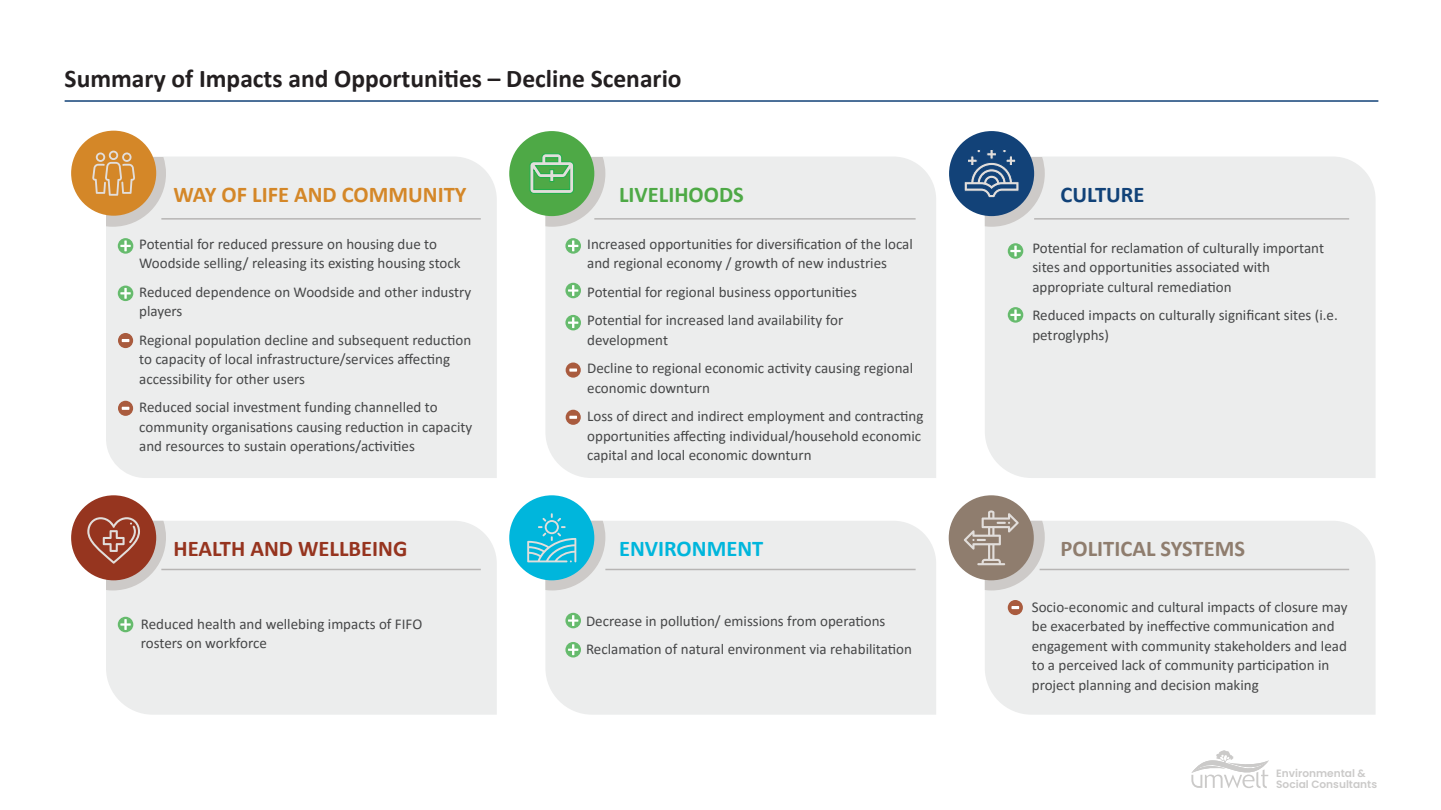
<style>
.page{position:relative;width:1441px;height:810px;background:#fff}
.page>*{position:absolute;margin:0;border:0;box-sizing:border-box;transform-origin:0 0}
.t1{font:700 25.5px "Calibri";color:#231f20}
.t2{font:700 22.5px "Calibri";color:#d48728}
.t3{font:700 22.5px "Calibri";color:#96341f}
.t4{font:700 22.5px "Calibri";color:#8f7d6e}
.t5{font:700 22.5px "Calibri";color:#4ea946}
.t6{font:700 22.5px "Calibri";color:#00b6dc}
.t7{font:700 22.5px "Calibri";color:#114278}
.t8{font:15px/19.5px "Calibri";color:#464748}
.t9{font:600 10.65px/10.9px "Poppins";color:#cbcac9}
</style>
<div class="page">
<div style="left:545px;top:521px;width:391px;height:194px;background:#eceded"></div>
<div style="left:106px;top:521px;width:391px;height:194px;background:#eceded"></div>
<div style="left:106px;top:157px;width:391px;height:321px;background:#eceded"></div>
<div style="left:985px;top:157px;width:390px;height:321px;background:#eceded"></div>
<div style="left:545px;top:157px;width:391px;height:321px;background:#eceded"></div>
<svg style="left:1191px;top:750px;width:77px;height:38px"></svg>
<hr style="left:65px;top:100px;width:1313px;height:2px;background:#114278">
<hr style="left:594px;top:218px;width:321px;height:2px;background:#b7b5b4">
<div style="left:565px;top:410px;width:15px;height:15px;background:#a95b3e;border-radius:50%"></div>
<svg style="left:569px;top:416px;width:8px;height:3px"></svg>
<svg style="left:565px;top:363px;width:15px;height:15px"></svg>
<svg style="left:569px;top:369px;width:8px;height:3px"></svg>
<div style="left:118px;top:401px;width:15px;height:15px;background:#a95b3e;border-radius:50%"></div>
<svg style="left:122px;top:407px;width:7px;height:3px"></svg>
<svg style="left:118px;top:333px;width:15px;height:15px"></svg>
<svg style="left:122px;top:339px;width:7px;height:3px"></svg>
<hr style="left:1034px;top:218px;width:314px;height:2px;background:#b7b5b4">
<svg style="left:1007px;top:243px;width:16px;height:16px"></svg>
<svg style="left:1010px;top:246px;width:10px;height:10px"></svg>
<svg style="left:1007px;top:307px;width:16px;height:16px"></svg>
<svg style="left:1010px;top:309px;width:10px;height:11px"></svg>
<svg style="left:565px;top:238px;width:16px;height:16px"></svg>
<svg style="left:568px;top:240px;width:10px;height:11px"></svg>
<svg style="left:118px;top:238px;width:15px;height:16px"></svg>
<svg style="left:120px;top:240px;width:11px;height:11px"></svg>
<div style="left:118px;top:286px;width:15px;height:15px;background:#66bb6d;border-radius:50%"></div>
<svg style="left:120px;top:288px;width:11px;height:11px"></svg>
<svg style="left:565px;top:283px;width:16px;height:15px"></svg>
<svg style="left:568px;top:285px;width:10px;height:11px"></svg>
<svg style="left:565px;top:315px;width:16px;height:15px"></svg>
<svg style="left:568px;top:317px;width:10px;height:11px"></svg>
<hr style="left:161px;top:218px;width:320px;height:2px;background:#b7b5b4">
<hr style="left:605px;top:569px;width:310px;height:1px;background:#b7b5b4">
<hr style="left:161px;top:569px;width:320px;height:1px;background:#b7b5b4">
<div style="left:71px;top:495px;width:85px;height:85px;background:#96351f;border-radius:50%"></div>
<svg style="left:87px;top:517px;width:79px;height:73px"></svg>
<div style="left:509px;top:495px;width:85px;height:85px;background:#00b6dc;border-radius:50%"></div>
<svg style="left:527px;top:513px;width:78px;height:77px"></svg>
<div style="left:985px;top:521px;width:390px;height:194px;background:#eceded"></div>
<div style="left:948px;top:131px;width:86px;height:85px;background:#124278;border-radius:50%"></div>
<svg style="left:963px;top:149px;width:81px;height:78px"></svg>
<div style="left:509px;top:131px;width:85px;height:85px;background:#4ea946;border-radius:50%"></div>
<svg style="left:528px;top:153px;width:77px;height:74px"></svg>
<div style="left:71px;top:131px;width:85px;height:85px;background:#d48728;border-radius:50%"></div>
<svg style="left:92px;top:151px;width:74px;height:76px"></svg>
<div style="left:948px;top:495px;width:85px;height:85px;background:#8f7d6e;border-radius:50%"></div>
<svg style="left:963px;top:510px;width:81px;height:80px"></svg>
<svg style="left:1007px;top:600px;width:15px;height:15px"></svg>
<svg style="left:1011px;top:606px;width:8px;height:3px"></svg>
<hr style="left:1039px;top:569px;width:309px;height:1px;background:#b7b5b4">
<div style="left:118px;top:617px;width:15px;height:15px;background:#66bb6d;border-radius:50%"></div>
<svg style="left:120px;top:619px;width:11px;height:11px"></svg>
<svg style="left:565px;top:613px;width:16px;height:15px"></svg>
<svg style="left:568px;top:615px;width:10px;height:11px"></svg>
<svg style="left:565px;top:642px;width:16px;height:16px"></svg>
<svg style="left:568px;top:644px;width:10px;height:11px"></svg>
<h1 class="t1" style="left:65px;top:60px;width:618px">Summary of Impacts and Opportunities – Decline Scenario</h1>
<h2 class="t2" style="left:173px;top:178px;width:294px">WAY OF LIFE AND COMMUNITY</h2>
<p class="t8" style="left:139px;top:234px;width:323px;text-indent:-17px">• Potential for reduced pressure on housing due to<br>Woodside selling/ releasing its existing housing stock</p>
<p class="t8" style="left:139px;top:282px;width:333px;text-indent:-17px">• Reduced dependence on Woodside and other industry players</p>
<p class="t8" style="left:139px;top:329px;width:333px;text-indent:-17px">• Regional population decline and subsequent reduction to capacity of local infrastructure/services affecting accessibility for other users</p>
<p class="t8" style="left:139px;top:397px;width:334px;text-indent:-17px">• Reduced social investment funding channelled to community organisations causing reduction in capacity and resources to sustain operations/activities</p>
<h2 class="t5" style="left:619px;top:178px;width:126px">LIVELIHOODS</h2>
<p class="t8" style="left:570px;top:234px;width:344px;text-align:center">• Increased opportunities for diversification of the local and regional economy / growth of new industries</p>
<p class="t8" style="left:570px;top:282px;width:288px">• Potential for regional business opportunities</p>
<p class="t8" style="left:587px;top:310px;width:257px;text-indent:-17px">• Potential for increased land availability for development</p>
<p class="t8" style="left:587px;top:358px;width:327px;text-indent:-17px">• Decline to regional economic activity causing regional economic downturn</p>
<p class="t8" style="left:587px;top:406px;width:338px;text-indent:-17px">• Loss of direct and indirect employment and contracting opportunities affecting individual/household economic capital and local economic downturn</p>
<h2 class="t3" style="left:173px;top:532px;width:235px">HEALTH AND WELLBEING</h2>
<h2 class="t6" style="left:619px;top:532px;width:146px">ENVIRONMENT</h2>
<p class="t8" style="left:141px;top:613px;width:283px;text-indent:-17px">• Reduced health and wellebing impacts of FIFO rosters on workforce</p>
<p class="t8" style="left:569px;top:610px;width:318px">• Decrease in pollution/ emissions from operations</p>
<p class="t8" style="left:569px;top:639px;width:344px">• Reclamation of natural environment via rehabilitation</p>
<h2 class="t7" style="left:1060px;top:178px;width:85px">CULTURE</h2>
<p class="t8" style="left:1032px;top:238px;width:293px;text-indent:-17px">• Potential for reclamation of culturally important sites and opportunities associated with appropriate cultural remediation</p>
<p class="t8" style="left:1032px;top:305px;width:307px;text-indent:-17px">• Reduced impacts on culturally significant sites (i.e. petroglyphs)</p>
<h2 class="t4" style="left:1060px;top:532px;width:186px">POLITICAL SYSTEMS</h2>
<p class="t8" style="left:1031px;top:597px;width:317px;text-indent:-17px">• Socio-economic and cultural impacts of closure may be exacerbated by ineffective communication and engagement with community stakeholders and lead to a perceived lack of community participation in project planning and decision making</p>
<p class="t9" style="left:1275px;top:768px;width:102px">Environmental &amp;<br>Social Consultants</p>
</div>
